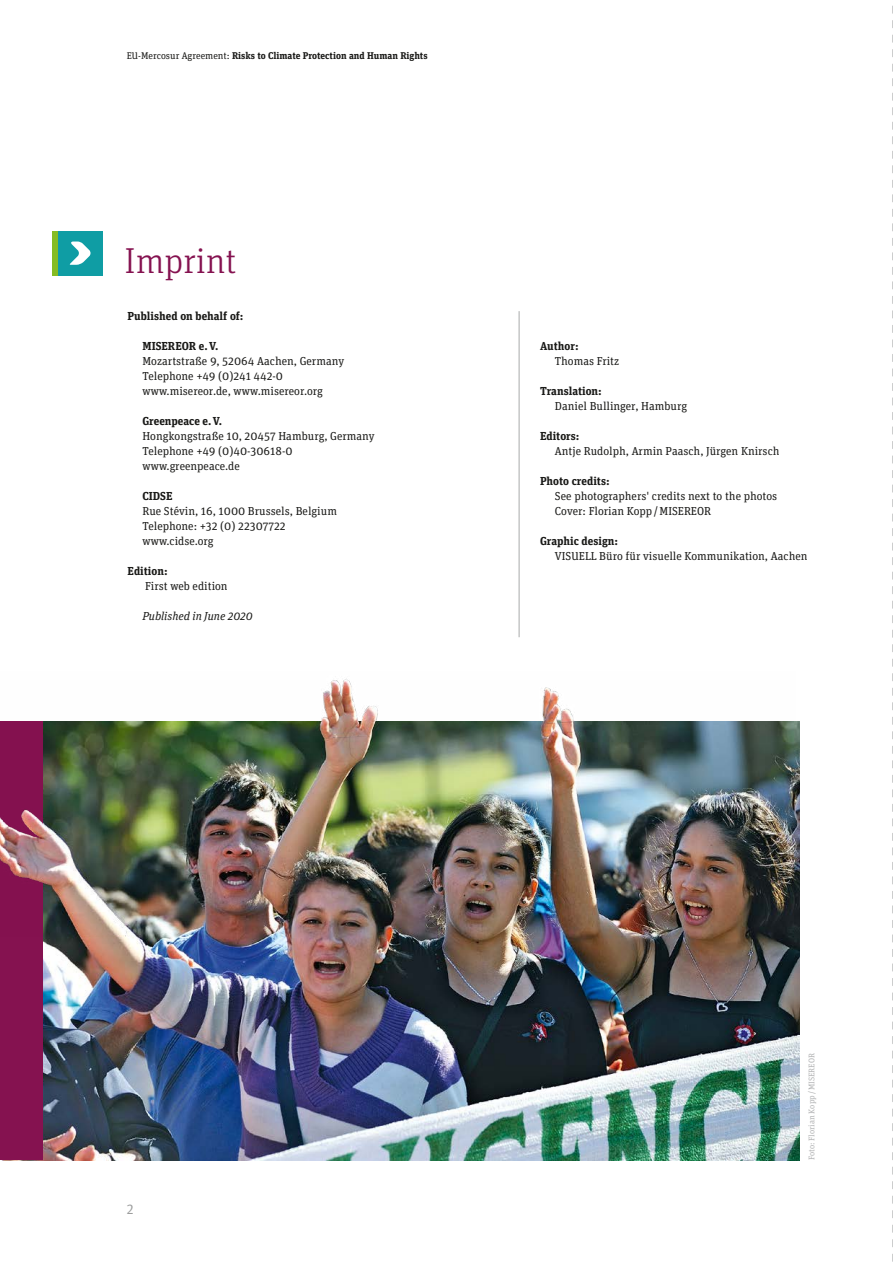
<style>
.page{position:relative;width:893px;height:1263px;background:#fff}
.page>*{position:absolute;margin:0;border:0;box-sizing:border-box;transform-origin:0 0}
.Überschrift_Zusätze{font:300 36px "Unit Slab Pro";color:#851250}
.t1{font:13.5px "Unit Slab Pro";color:#9c9d9d}
.t2{font:11.55px/15px "Unit Slab Pro";color:#1a1a18}
.t3{font:700 11.55px "Unit Slab Pro";color:#1a1a18}
.t4{font:italic 11.55px "Unit Slab Pro";color:#1a1a18}
.t5{font:700 9.75px "Unit Slab Pro";color:#1a1a18}
.Fotonachweis___Unit{font:8.25px "Unit Slab Pro";color:#b1b2b3}
.s1{font-weight:400}
.s2{font-weight:700}
</style>
<div class="page">
<svg style="left:892px;top:5px;width:1px;height:1257px"></svg>
<img style="left:43px;top:721px;width:756px;height:439px">
<div style="left:0;top:721px;width:43px;height:439px;background:#851250"></div>
<img style="left:0;top:678px;width:795px;height:258px">
<div style="left:58px;top:231px;width:44px;height:44px;background:#0f9da4"></div>
<div style="left:52px;top:231px;width:6px;height:44px;background:#85bc22"></div>
<svg style="left:70px;top:241px;width:21px;height:24px"></svg>
<hr style="left:519px;top:311px;width:1px;height:326px;background:#a9aaaa">
<p class="t5" style="left:127px;top:48px;width:302px"><span class="s1">EU-Mercosur Agreement:</span> Risks to Climate Protection and Human Rights</p>
<p class="Überschrift_Zusätze" style="left:125px;top:238px;width:113px">Imprint</p>
<p class="t3" style="left:128px;top:308px;width:117px">Published on behalf of:</p>
<p class="t2" style="left:142px;top:338px;width:203px"><span class="s2">MISEREOR e.V.<br></span>Mozartstraße 9, 52064 Aachen, Germany<br>Telephone +49 (0)241 442-0 www.misereor.de, www.misereor.org</p>
<p class="t3" style="left:142px;top:413px;width:81px">Greenpeace e.V.</p>
<p class="t2" style="left:142px;top:428px;width:234px">Hongkongstraße 10, 20457 Hamburg, Germany</p>
<p class="t2" style="left:142px;top:443px;width:152px">Telephone +49 (0)40-30618-0</p>
<p class="t2" style="left:142px;top:458px;width:99px">www.greenpeace.de</p>
<p class="t3" style="left:142px;top:488px;width:31px">CIDSE</p>
<p class="t2" style="left:142px;top:503px;width:196px">Rue Stévin, 16, 1000 Brussels, Belgium</p>
<p class="t2" style="left:142px;top:518px;width:145px">Telephone: +32 (0) 22307722</p>
<p class="t2" style="left:142px;top:533px;width:73px">www.cidse.org</p>
<p class="t3" style="left:128px;top:563px;width:42px">Edition:</p>
<p class="t2" style="left:145px;top:578px;width:84px">First web edition</p>
<p class="t4" style="left:142px;top:608px;width:112px">Published in June 2020</p>
<p class="t3" style="left:540px;top:338px;width:40px">Author:</p>
<p class="t2" style="left:555px;top:353px;width:66px">Thomas Fritz</p>
<p class="t3" style="left:540px;top:383px;width:63px">Translation:</p>
<p class="t2" style="left:555px;top:398px;width:134px">Daniel Bullinger, Hamburg</p>
<p class="t3" style="left:540px;top:428px;width:41px">Editors:</p>
<p class="t2" style="left:555px;top:443px;width:226px">Antje Rudolph, Armin Paasch, Jürgen Knirsch</p>
<p class="t3" style="left:540px;top:473px;width:71px">Photo credits:</p>
<p class="t2" style="left:555px;top:488px;width:224px">See photographers' credits next to the photos</p>
<p class="t2" style="left:555px;top:503px;width:158px">Cover: Florian Kopp/MISEREOR</p>
<p class="t3" style="left:540px;top:533px;width:80px">Graphic design:</p>
<p class="t2" style="left:555px;top:548px;width:254px">VISUELL Büro für visuelle Kommunikation, Aachen</p>
<p class="t1" style="left:127px;top:1200px;width:8px">2</p>
<p class="Fotonachweis___Unit" style="left:806px;top:1160px;width:108px;rotate:-90deg">Foto: Florian Kopp/MISEREOR</p>
</div>
